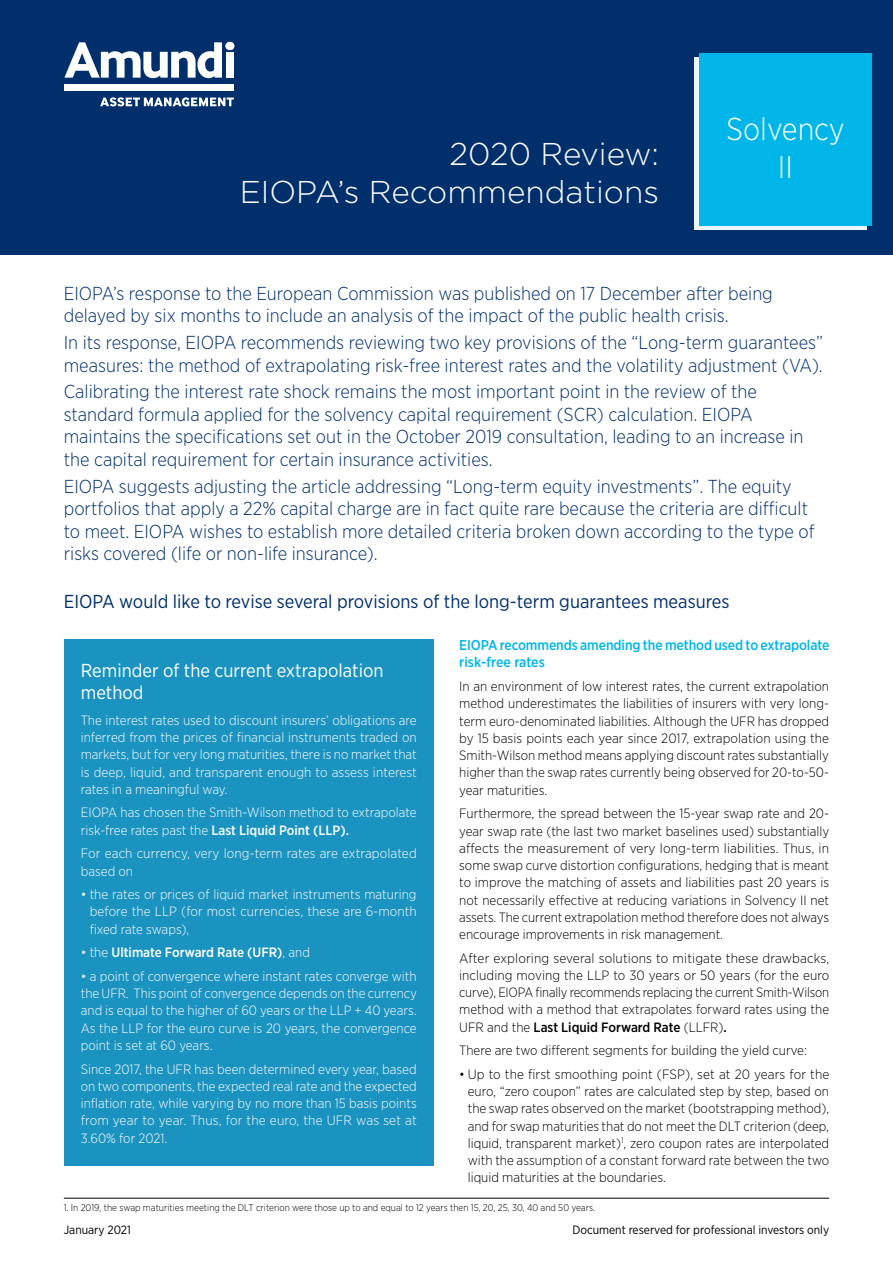
<style>
.page{position:relative;width:893px;height:1263px;background:#fff}
.page>*{position:absolute;margin:0;border:0;box-sizing:border-box;transform-origin:0 0}
.t1{font:300 31.5px/37.8px "Gotham";color:#fff;text-align:right}
.t2{font:300 31.5px/37.8px "Gotham Narrow";color:#fff;text-align:center}
.t3{font:300 18.75px/22.5px "Gotham Narrow";color:#002f6b}
.t4{font:18.75px "Gotham Narrow";color:#002f6b}
.t5{font:18.75px/22.5px "Gotham Narrow";color:#fff}
.t6{font:500 14.25px/17.1px "Gotham Narrow";letter-spacing:-.005em;color:#00b6e8}
.t7{font:300 13.5px/17.2px "Gotham Narrow";color:#000;text-align:justify}
.t8{font:300 13.5px/17.2px "Gotham Narrow";color:#fff;text-align:justify}
.t9{font:500 13.5px "Gotham Narrow";color:#fff}
.t10{font:12px "Gotham Narrow";color:#000}
.t11{font:300 9.75px "Gotham Narrow";color:#000}
.s1{font-weight:500}
.s2{font-weight:300}
</style>
<div class="page">
<div style="left:0;top:0;width:893px;height:255px;background:#002f6b"></div>
<svg style="left:64px;top:42px;width:158px;height:36px"></svg>
<div style="left:225px;top:42px;width:9px;height:8px;background:#fff;border-radius:50%"></div>
<div style="left:226px;top:52px;width:8px;height:26px;background:#fff"></div>
<div style="left:65px;top:84px;width:169px;height:7px;background:#fff"></div>
<svg style="left:100px;top:97px;width:134px;height:10px"></svg>
<div style="left:694px;top:57px;width:173px;height:173px;background:#ebf6fc"></div>
<div style="left:699px;top:53px;width:173px;height:173px;background:#00b6e8"></div>
<div style="left:64px;top:639px;width:370px;height:526px;background:#1b93c0"></div>
<hr style="left:64px;top:1198px;width:765px;height:1px;background:#000">
<h1 class="t1" style="left:240px;top:134px;width:421px">2020 Review:<br>EIOPA’s Recommendations</h1>
<h1 class="t2" style="left:726px;top:109px;width:120px">Solvency<br>II</h1>
<h2 class="t3" style="left:64px;top:282px;width:711px">EIOPA’s response to the European Commission was published on 17 December after being delayed by six months to include an analysis of the impact of the public health crisis.</h2>
<h2 class="t3" style="left:64px;top:331px;width:761px">In its response, EIOPA recommends reviewing two key provisions of the “Long-term guarantees” measures: the method of extrapolating risk-free interest rates and the volatility adjustment (VA).</h2>
<p class="t3" style="left:64px;top:380px;width:741px">Calibrating the interest rate shock remains the most important point in the review of the standard formula applied for the solvency capital requirement (SCR) calculation. EIOPA maintains the specifications set out in the October 2019 consultation, leading to an increase in the capital requirement for certain insurance activities.</p>
<p class="t3" style="left:64px;top:474px;width:752px">EIOPA suggests adjusting the article addressing “Long-term equity investments”. The equity portfolios that apply a 22% capital charge are in fact quite rare because the criteria are difficult to meet. EIOPA wishes to establish more detailed criteria broken down according to the type of risks covered (life or non-life insurance).</p>
<h2 class="t4" style="left:64px;top:590px;width:667px">EIOPA would like to revise several provisions of the long-term guarantees measures</h2>
<h2 class="t5" style="left:81px;top:658px;width:304px">Reminder of the current extrapolation method</h2>
<p class="t8" style="left:81px;top:711px;width:338px">The interest rates used to discount insurers’ obligations are inferred from the prices of financial instruments traded on markets, but for very long maturities, there is no market that is deep, liquid, and transparent enough to assess interest rates in a meaningful way.</p>
<p class="t8" style="left:81px;top:804px;width:337px">EIOPA has chosen the Smith-Wilson method to extrapolate risk-free rates past the <span class="s1">Last Liquid Point (LLP).</span></p>
<p class="t8" style="left:81px;top:845px;width:337px">For each currency, very long-term rates are extrapolated based on</p>
<p class="t8" style="left:90px;top:885px;width:329px;text-indent:-9px">• the rates or prices of liquid market instruments maturing before the LLP (for most currencies, these are 6-month fixed rate swaps),</p>
<p class="t9" style="left:81px;top:944px;width:231px"><span class="s2">• the</span> Ultimate Forward Rate (UFR)<span class="s2">, and</span></p>
<p class="t8" style="left:81px;top:967px;width:338px">• a point of convergence where instant rates converge with the UFR. This point of convergence depends on the currency and is equal to the higher of 60 years or the LLP + 40 years.<br>As the LLP for the euro curve is 20 years, the convergence point is set at 60 years.</p>
<p class="t8" style="left:81px;top:1060px;width:338px">Since 2017, the UFR has been determined every year, based on two components, the expected real rate and the expected inflation rate, while varying by no more than 15 basis points from year to year. Thus, for the euro, the UFR was set at 3.60% for 2021.</p>
<p class="t6" style="left:459px;top:637px;width:372px">EIOPA recommends amending the method used to extrapolate risk-free rates</p>
<p class="t7" style="left:459px;top:677px;width:371px">In an environment of low interest rates, the current extrapolation method underestimates the liabilities of insurers with very long&shy;term euro-denominated liabilities. Although the UFR has dropped by 15 basis points each year since 2017, extrapolation using the Smith-Wilson method means applying discount rates substantially higher than the swap rates currently being observed for 20-to-50- year maturities.</p>
<p class="t7" style="left:459px;top:804px;width:371px">Furthermore, the spread between the 15-year swap rate and 20- year swap rate (the last two market baselines used) substantially affects the measurement of very long-term liabilities. Thus, in some swap curve distortion configurations, hedging that is meant to improve the matching of assets and liabilities past 20 years is not necessarily effective at reducing variations in Solvency II net assets. The current extrapolation method therefore does not always encourage improvements in risk management.</p>
<p class="t7" style="left:459px;top:949px;width:372px">After exploring several solutions to mitigate these drawbacks, including moving the LLP to 30 years or 50 years (for the euro curve), EIOPA finally recommends replacing the current Smith-Wilson method with a method that extrapolates forward rates using the UFR and the <span class="s1">Last Liquid Forward Rate</span> (LLFR)<span class="s1">.</span></p>
<p class="t7" style="left:459px;top:1041px;width:349px">There are two different segments for building the yield curve:</p>
<p class="t7" style="left:468px;top:1065px;width:363px;text-indent:-9px">• Up to the first smoothing point (FSP), set at 20 years for the euro, “zero coupon” rates are calculated step by step, based on the swap rates observed on the market (bootstrapping method), and for swap maturities that do not meet the DLT criterion (deep, liquid, transparent market)<sup>1</sup>, zero coupon rates are interpolated with the assumption of a constant forward rate between the two liquid maturities at the boundaries.</p>
<p class="t11" style="left:64px;top:1202px;width:533px">1. In 2019, the swap maturities meeting the DLT criterion were those up to and equal to 12 years then 15, 20, 25, 30, 40 and 50 years.</p>
<p class="t10" style="left:64px;top:1223px;width:69px">January 2021</p>
<p class="t10" style="left:572px;top:1223px;width:258px">Document reserved for professional investors only</p>
</div>
